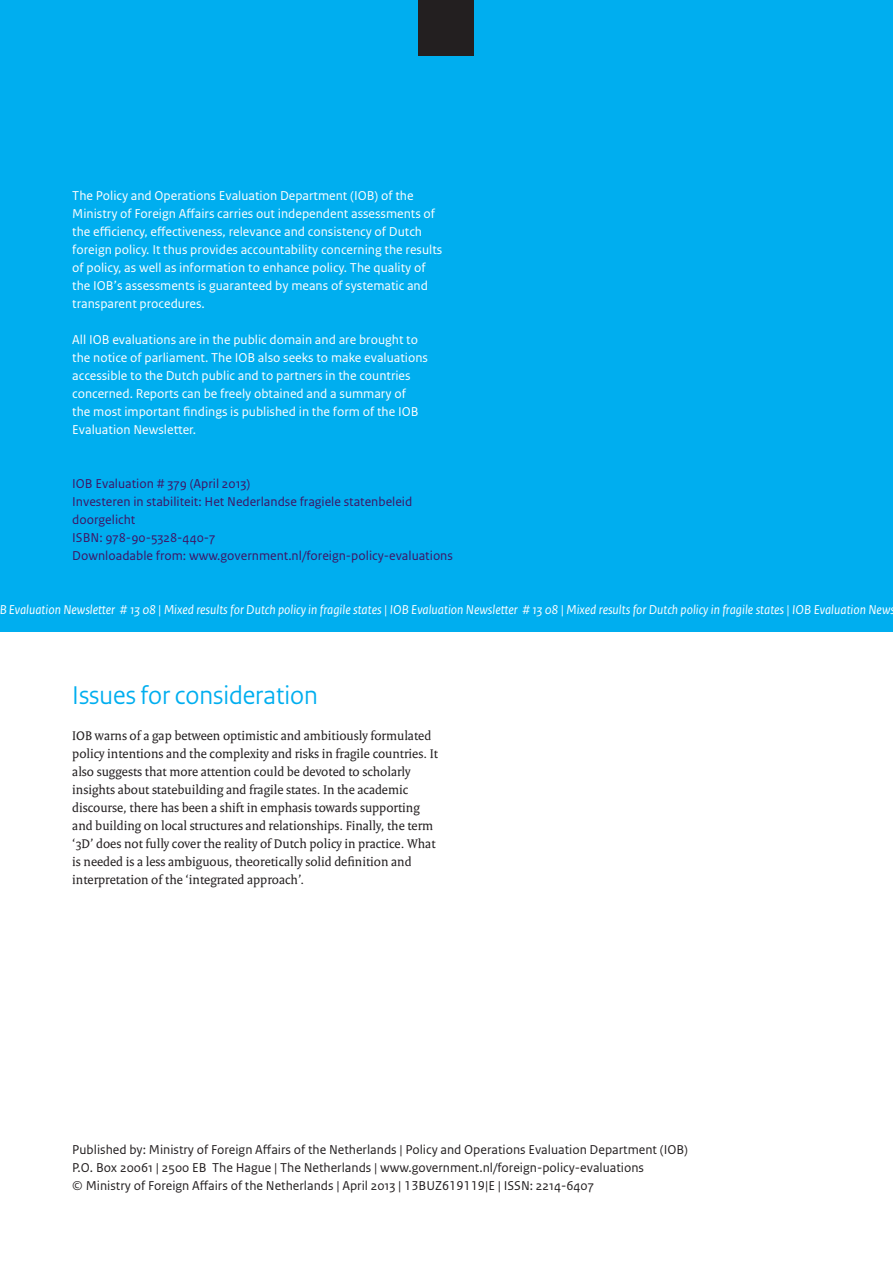
<style>
.page{position:relative;width:893px;height:1263px;background:#fff}
.page>*{position:absolute;margin:0;border:0;box-sizing:border-box;transform-origin:0 0}
.T_K{font:27px "Rijksoverheid Sans Heading";color:#00aeef}
._05_BZ_A4_Nieuwsbrie{font:13.5px/18px "Rijksoverheid Sans Text";color:#fff}
.Platte_tekst{font:13.5px/18px "Rijksoverheid Serif";color:#231f20}
.Platte_tekst-2{font:13.5px "Rijksoverheid Sans Text";color:#231f20}
.Platte_tekst-3{font:13.5px/18px "Rijksoverheid Sans Text";color:#3f1464}
._04_BZ_A4_Nieuwsbrie{font:italic 13.5px "Rijksoverheid Sans Text";color:#fff}
</style>
<div class="page">
<div style="left:0;top:0;width:893px;height:631px;background:#00aeef"></div>
<div style="left:419px;top:0;width:55px;height:55px;background:#231f20"></div>
<p class="_05_BZ_A4_Nieuwsbrie" style="left:72px;top:187px;width:371px">The Policy and Operations Evaluation Department (IOB) of the Ministry of Foreign Affairs carries out independent assessments of the efficiency, effectiveness, relevance and consistency of Dutch foreign policy. It thus provides accountability concerning the results of policy, as well as information to enhance policy. The quality of the IOB’s assessments is guaranteed by means of systematic and transparent procedures.</p>
<p class="_05_BZ_A4_Nieuwsbrie" style="left:72px;top:331px;width:357px">All IOB evaluations are in the public domain and are brought to the notice of parliament. The IOB also seeks to make evaluations accessible to the Dutch public and to partners in the countries concerned. Reports can be freely obtained and a summary of<br>the most important findings is published in the form of the IOB Evaluation Newsletter.</p>
<p class="Platte_tekst-3" style="left:72px;top:475px;width:180px">IOB Evaluation # 379 (April 2013)</p>
<p class="Platte_tekst-3" style="left:72px;top:493px;width:342px">Investeren in stabiliteit: Het Nederlandse fragiele statenbeleid doorgelicht</p>
<p class="Platte_tekst-3" style="left:72px;top:529px;width:145px">ISBN: 978-90-5328-440-7</p>
<p class="Platte_tekst-3" style="left:72px;top:547px;width:382px">Downloadable from: www.government.nl/foreign-policy-evaluations</p>
<p class="_04_BZ_A4_Nieuwsbrie" style="left:-1px;top:602px;width:897px">B Evaluation Newsletter # 13 08 | Mixed results for Dutch policy in fragile states | IOB Evaluation Newsletter # 13 08 | Mixed results for Dutch policy in fragile states | IOB Evaluation News</p>
<p class="T_K" style="left:72px;top:679px;width:247px">Issues for consideration</p>
<p class="Platte_tekst" style="left:72px;top:726px;width:367px">IOB warns of a gap between optimistic and ambitiously formulated policy intentions and the complexity and risks in fragile countries. It also suggests that more attention could be devoted to scholarly insights about statebuilding and fragile states. In the academic discourse, there has been a shift in emphasis towards supporting and building on local structures and relationships. Finally, the term ‘3D’ does not fully cover the reality of Dutch policy in practice. What is needed is a less ambiguous, theoretically solid definition and interpretation of the ‘integrated approach’.</p>
<p class="Platte_tekst-2" style="left:72px;top:1142px;width:617px">Published by: Ministry of Foreign Affairs of the Netherlands | Policy and Operations Evaluation Department (IOB)</p>
<p class="Platte_tekst-2" style="left:72px;top:1160px;width:573px">P.O. Box 20061 | 2500 EB The Hague | The Netherlands | www.government.nl/foreign-policy-evaluations</p>
<p class="Platte_tekst-2" style="left:72px;top:1178px;width:523px">© Ministry of Foreign Affairs of the Netherlands | April 2013 | 13BUZ619119|E | ISSN: 2214-6407</p>
</div>
